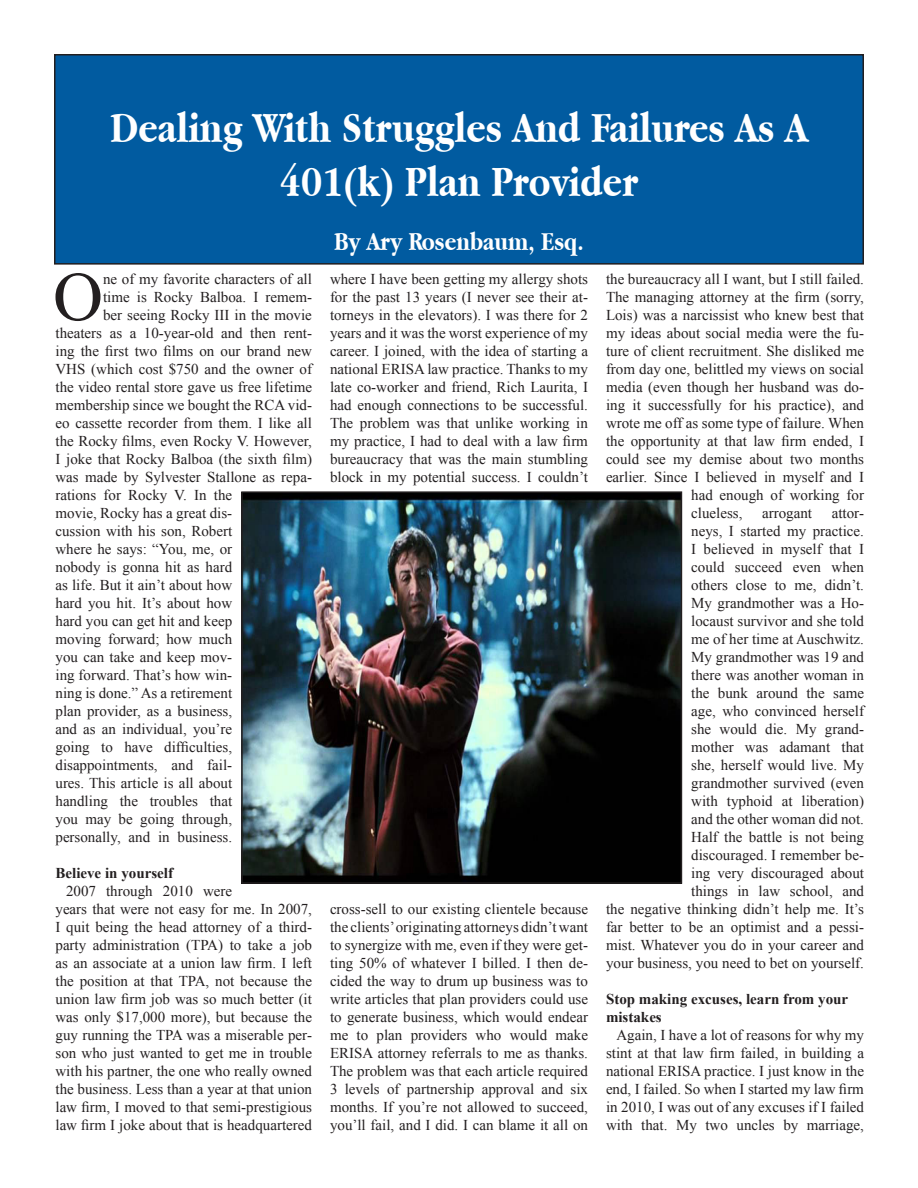
<style>
.page{position:relative;width:918px;height:1188px;background:#fff}
.page>*{position:absolute;margin:0;border:0;box-sizing:border-box;transform-origin:0 0}
.t1{font:69.3px "Times New Roman";color:#231f20}
.t2{font:700 45px/54px "Apple Garamond";color:#fff;text-align:center}
.t3{font:700 27px "Apple Garamond";color:#fff}
.t4{font:15px/18px "Times New Roman";color:#231f20;text-align:justify}
.t5{font:700 15px/18px "Times New Roman";color:#231f20}
</style>
<div class="page">
<div style="left:55px;top:55px;width:808px;height:209px;background:#015ba0"></div>
<div style="left:54px;top:54px;width:810px;height:211px;border:2px solid #231f20"></div>
<img style="left:244px;top:494px;width:435px;height:387px">
<div style="left:241px;top:491px;width:441px;height:393px;border:2px solid #231f20"></div>
<p class="t2" style="left:110px;top:100px;width:699px">Dealing With Struggles And Failures As A<br>401(k) Plan Provider</p>
<p class="t3" style="left:334px;top:226px;width:251px">By Ary Rosenbaum, Esq.</p>
<p class="t1" style="left:53px;top:250px;width:52px">O</p>
<p class="t4" style="left:103px;top:270px;width:210px">ne of my favorite characters of all</p>
<p class="t4" style="left:103px;top:288px;width:210px">time is Rocky Balboa. I remem-</p>
<p class="t4" style="left:103px;top:306px;width:210px">ber seeing Rocky III in the movie</p>
<p class="t4" style="left:56px;top:324px;width:258px">theaters as a 10-year-old and then rent-</p>
<p class="t4" style="left:56px;top:342px;width:258px">ing the first two films on our brand new</p>
<p class="t4" style="left:56px;top:360px;width:258px">VHS (which cost $750 and the owner of</p>
<p class="t4" style="left:56px;top:378px;width:258px">the video rental store gave us free lifetime</p>
<p class="t4" style="left:56px;top:396px;width:258px">membership since we bought the RCA vid-</p>
<p class="t4" style="left:56px;top:414px;width:258px">eo cassette recorder from them. I like all</p>
<p class="t4" style="left:56px;top:432px;width:258px">the Rocky films, even Rocky V. However,</p>
<p class="t4" style="left:56px;top:450px;width:258px">I joke that Rocky Balboa (the sixth film)</p>
<p class="t4" style="left:56px;top:468px;width:258px">was made by Sylvester Stallone as repa-</p>
<p class="t4" style="left:56px;top:486px;width:178px">rations for Rocky V. In the</p>
<p class="t4" style="left:56px;top:504px;width:178px">movie, Rocky has a great dis-</p>
<p class="t4" style="left:56px;top:522px;width:178px">cussion with his son, Robert</p>
<p class="t4" style="left:56px;top:540px;width:178px">where he says: “You, me, or</p>
<p class="t4" style="left:56px;top:558px;width:178px">nobody is gonna hit as hard</p>
<p class="t4" style="left:56px;top:576px;width:178px">as life. But it ain’t about how</p>
<p class="t4" style="left:56px;top:594px;width:178px">hard you hit. It’s about how</p>
<p class="t4" style="left:56px;top:612px;width:178px">hard you can get hit and keep</p>
<p class="t4" style="left:56px;top:630px;width:178px">moving forward; how much</p>
<p class="t4" style="left:56px;top:648px;width:178px">you can take and keep mov-</p>
<p class="t4" style="left:56px;top:666px;width:178px">ing forward. That’s how win-</p>
<p class="t4" style="left:56px;top:684px;width:178px">ning is done.” As a retirement</p>
<p class="t4" style="left:56px;top:702px;width:178px">plan provider, as a business,</p>
<p class="t4" style="left:56px;top:720px;width:178px">and as an individual, you’re</p>
<p class="t4" style="left:56px;top:738px;width:178px">going to have difficulties,</p>
<p class="t4" style="left:56px;top:756px;width:178px">disappointments, and fail-</p>
<p class="t4" style="left:56px;top:774px;width:178px">ures. This article is all about</p>
<p class="t4" style="left:56px;top:792px;width:178px">handling the troubles that</p>
<p class="t4" style="left:56px;top:810px;width:178px">you may be going through,</p>
<p class="t4" style="left:56px;top:828px;width:178px">personally, and in business.</p>
<p class="t5" style="left:56px;top:864px;width:119px">Believe in yourself</p>
<p class="t4" style="left:56px;top:882px;width:258px;text-align:left;text-indent:10px">2007 through 2010 were<br>years that were not easy for me. In 2007, I quit being the head attorney of a third&shy;party administration (TPA) to take a job as an associate at a union law firm. I left the position at that TPA, not because the union law firm job was so much better (it was only $17,000 more), but because the guy running the TPA was a miserable per&shy;son who just wanted to get me in trouble with his partner, the one who really owned the business. Less than a year at that union law firm, I moved to that semi-prestigious law firm I joke about that is headquartered</p>
<p class="t4" style="left:330px;top:270px;width:260px">where I have been getting my allergy shots for the past 13 years (I never see their at&shy;torneys in the elevators). I was there for 2 years and it was the worst experience of my career. I joined, with the idea of starting a national ERISA law practice. Thanks to my late co-worker and friend, Rich Laurita, I had enough connections to be successful.<br>The problem was that unlike working in my practice, I had to deal with a law firm bureaucracy that was the main stumbling block in my potential success. I couldn’t</p>
<p class="t4" style="left:330px;top:900px;width:260px">cross-sell to our existing clientele because the clients’ originating attorneys didn’t want to synergize with me, even if they were get&shy;ting 50% of whatever I billed. I then de&shy;cided the way to drum up business was to write articles that plan providers could use to generate business, which would endear me to plan providers who would make ERISA attorney referrals to me as thanks.<br>The problem was that each article required 3 levels of partnership approval and six months. If you’re not allowed to succeed, you’ll fail, and I did. I can blame it all on</p>
<p class="t4" style="left:606px;top:270px;width:260px">the bureaucracy all I want, but I still failed.</p>
<p class="t4" style="left:606px;top:288px;width:260px">The managing attorney at the firm (sorry,</p>
<p class="t4" style="left:606px;top:306px;width:260px">Lois) was a narcissist who knew best that</p>
<p class="t4" style="left:606px;top:324px;width:259px">my ideas about social media were the fu-</p>
<p class="t4" style="left:606px;top:342px;width:260px">ture of client recruitment. She disliked me</p>
<p class="t4" style="left:606px;top:360px;width:260px">from day one, belittled my views on social</p>
<p class="t4" style="left:606px;top:378px;width:259px">media (even though her husband was do-</p>
<p class="t4" style="left:606px;top:396px;width:260px">ing it successfully for his practice), and</p>
<p class="t4" style="left:606px;top:414px;width:260px">wrote me off as some type of failure. When</p>
<p class="t4" style="left:606px;top:432px;width:260px">the opportunity at that law firm ended, I</p>
<p class="t4" style="left:606px;top:450px;width:260px">could see my demise about two months</p>
<p class="t4" style="left:606px;top:468px;width:260px">earlier. Since I believed in myself and I</p>
<p class="t4" style="left:691px;top:486px;width:174px">had enough of working for</p>
<p class="t4" style="left:691px;top:504px;width:53px">clueless,</p>
<p class="t4" style="left:762px;top:504px;width:51px">arrogant</p>
<p class="t4" style="left:606px;top:504px;width:260px;text-align:right">attor-<br>neys, I started my practice.<br>I believed in myself that I<br>could succeed even when<br>others close to me, didn’t.<br>My grandmother was a Ho-<br>locaust survivor and she told<br>me of her time at Auschwitz.<br>My grandmother was 19 and<br>there was another woman in<br>the bunk around the same<br>age, who convinced herself<br>she would die. My grand-<br>mother was adamant that<br>she, herself would live. My<br>grandmother survived (even<br>with typhoid at liberation)<br>and the other woman did not.<br>Half the battle is not being<br>discouraged. I remember be-<br>ing very discouraged about<br>things in law school, and<br>the negative thinking didn’t help me. It’s far better to be an optimist and a pessi&shy;mist. Whatever you do in your career and your business, you need to bet on yourself.</p>
<p class="t5" style="left:606px;top:990px;width:244px">Stop making excuses, learn from your mistakes</p>
<p class="t4" style="left:606px;top:1026px;width:260px;text-indent:10px">Again, I have a lot of reasons for why my stint at that law firm failed, in building a national ERISA practice. I just know in the end, I failed. So when I started my law firm in 2010, I was out of any excuses if I failed with that. My two uncles by marriage,</p>
</div>
